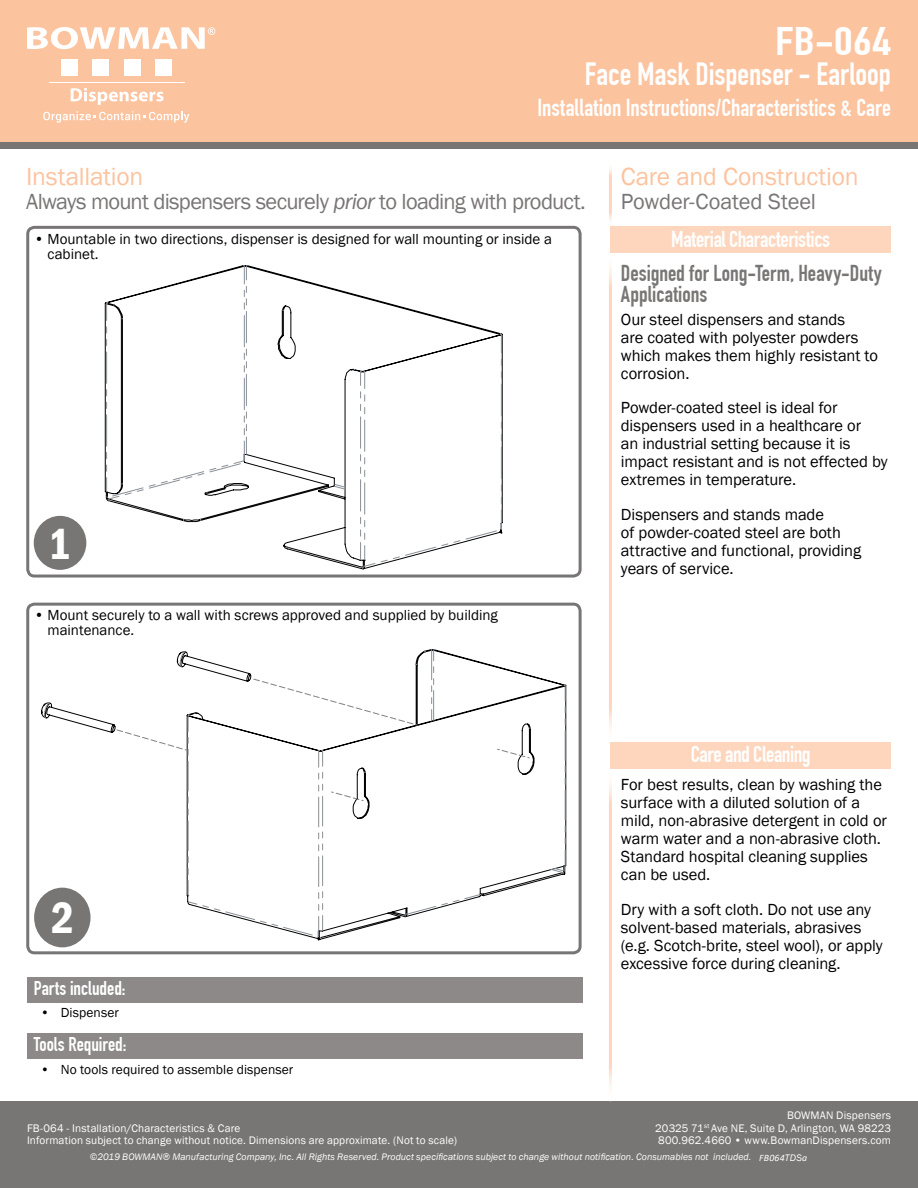
<style>
.page{position:relative;width:918px;height:1188px;background:#fff}
.page>*{position:absolute;margin:0;border:0;box-sizing:border-box;transform-origin:0 0}
.t1{font:600 condensed 45px "Franklin Gothic";color:#fff}
.t2{font:700 39px "DIN Condensed";color:#fff;scale:1.28 1}
.t3{font:700 31.5px "DIN Condensed";letter-spacing:-.005em;color:#fff}
.t4{font:25.5px "Franklin Gothic";letter-spacing:-.01em;color:#fcc39f}
.t5{font:700 24px "DIN Condensed";letter-spacing:.005em;color:#fff}
.t6{font:22.5px "Franklin Gothic";letter-spacing:-.03em;color:#787675}
.t7{font:700 22.5px/21px "DIN Condensed";color:#787675}
.t8{font:700 22.5px "DIN Condensed";letter-spacing:-.02em;color:#fff}
.t9{font:22.5px "Franklin Gothic";letter-spacing:-.01em;color:#787675}
.t10{font:700 19.5px "DIN Condensed";color:#fff}
.t11{font:16.5px/18px "Franklin Gothic";letter-spacing:-.005em;color:#000}
.t12{font:15px/15px "Franklin Gothic";color:#000}
.t13{font:13.5px "Franklin Gothic";letter-spacing:.005em;color:#000}
.t14{font:11.25px/12.8px "Franklin Gothic";letter-spacing:.01em;color:#fff;text-align:justify}
.t15{font:italic 9.75px "Franklin Gothic";letter-spacing:.005em;color:#fff}
.t16{font:italic 9.75px "Calibri";letter-spacing:.03em;color:#fff}
.s1{font-style:italic}
.s2{font-family:"Franklin Gothic"}
</style>
<div class="page">
<div style="left:0;top:0;width:918px;height:148px;background:#787675"></div>
<div style="left:0;top:1101px;width:918px;height:87px;background:#787675"></div>
<div style="left:0;top:0;width:918px;height:142px;background:#fcc39f"></div>
<div style="left:610px;top:226px;width:281px;height:27px;background:#fdd6bd"></div>
<div style="left:610px;top:742px;width:281px;height:28px;background:#fdd6bd"></div>
<div style="left:34px;top:888px;width:57px;height:59px;background:#787675;border-radius:50%"></div>
<div style="left:34px;top:516px;width:52px;height:54px;background:#787675;border-radius:50%"></div>
<div style="left:26px;top:226px;width:556px;height:352px;border:3px solid #777575;border-radius:7px"></div>
<div style="left:26px;top:603px;width:556px;height:351px;border:3px solid #777575;border-radius:7px"></div>
<svg style="left:27px;top:27px;width:188px;height:22px"></svg>
<div style="left:61px;top:60px;width:17px;height:16px;background:#fff"></div>
<div style="left:92px;top:60px;width:17px;height:16px;background:#fff"></div>
<div style="left:124px;top:60px;width:17px;height:16px;background:#fff"></div>
<div style="left:155px;top:60px;width:17px;height:16px;background:#fff"></div>
<hr style="left:49px;top:82px;width:135px;height:1px;background:#fff">
<svg style="left:71px;top:88px;width:93px;height:17px"></svg>
<svg style="left:43px;top:111px;width:146px;height:12px"></svg>
<svg style="left:317px;top:662px;width:249px;height:278px"></svg>
<svg style="left:551px;top:684px;width:15px;height:190px"></svg>
<svg style="left:497px;top:749px;width:32px;height:9px"></svg>
<svg style="left:41px;top:649px;width:440px;height:290px"></svg>
<svg style="left:104px;top:265px;width:399px;height:304px"></svg>
<svg style="left:354px;top:333px;width:148px;height:235px"></svg>
<svg style="left:333px;top:484px;width:13px;height:6px"></svg>
<svg style="left:106px;top:265px;width:141px;height:235px"></svg>
<div style="left:27px;top:977px;width:555px;height:26px;background:#8d8989"></div>
<div style="left:27px;top:1033px;width:555px;height:26px;background:#8d8989"></div>
<h2 class="t2" style="left:775px;top:18px;width:92px">FB-064</h2>
<h3 class="t3" style="left:585px;top:56px;width:308px">Face Mask Dispenser - Earloop</h3>
<h3 class="t5" style="left:537px;top:94px;width:355px">Installation Instructions/Characteristics &amp; Care</h3>
<h3 class="t4" style="left:26px;top:161px;width:119px">Installation</h3>
<h3 class="t6" style="left:26px;top:188px;width:561px">Always mount dispensers securely <span class="s1">prior</span> to loading with product.</h3>
<p class="t12" style="left:48px;top:232px;width:506px;text-indent:-14px">• Mountable in two directions, dispenser is designed for wall mounting or inside a cabinet.</p>
<h1 class="t1" style="left:48px;top:514px;width:24px">1</h1>
<p class="t12" style="left:48px;top:608px;width:452px;text-indent:-14px">• Mount securely to a wall with screws approved and supplied by building maintenance.</p>
<h3 class="t4" style="left:621px;top:161px;width:239px">Care and Construction</h3>
<h3 class="t9" style="left:621px;top:188px;width:197px">Powder-Coated Steel</h3>
<h3 class="t8" style="left:671px;top:226px;width:160px">Material Characteristics</h3>
<h3 class="t7" style="left:621px;top:263px;width:262px">Designed for Long-Term, Heavy-Duty<br>Applications</h3>
<p class="t11" style="left:621px;top:311px;width:259px">Our steel dispensers and stands<br>are coated with polyester powders which makes them highly resistant to corrosion.</p>
<p class="t11" style="left:621px;top:399px;width:268px">Powder-coated steel is ideal for dispensers used in a healthcare or<br>an industrial setting because it is impact resistant and is not effected by extremes in temperature.</p>
<p class="t11" style="left:621px;top:506px;width:242px">Dispensers and stands made<br>of powder-coated steel are both attractive and functional, providing years of service.</p>
<h1 class="t1" style="left:51px;top:888px;width:24px">2</h1>
<p class="t10" style="left:34px;top:977px;width:93px">Parts included:</p>
<p class="t13" style="left:40px;top:1004px;width:80px">• Dispenser</p>
<p class="t10" style="left:34px;top:1033px;width:94px">Tools Required:</p>
<p class="t13" style="left:40px;top:1061px;width:254px">• No tools required to assemble dispenser</p>
<h3 class="t8" style="left:691px;top:740px;width:121px">Care and Cleaning</h3>
<p class="t11" style="left:621px;top:776px;width:268px">For best results, clean by washing the surface with a diluted solution of a mild, non-abrasive detergent in cold or warm water and a non-abrasive cloth.<br>Standard hospital cleaning supplies can be used.</p>
<p class="t11" style="left:621px;top:901px;width:263px">Dry with a soft cloth. Do not use any solvent-based materials, abrasives (e.g. Scotch-brite, steel wool), or apply excessive force during cleaning.</p>
<p class="t14" style="left:655px;top:1109px;width:237px;text-indent:132px">BOWMAN Dispensers 20325 71<sup>st</sup> Ave NE, Suite D, Arlington, WA 98223<br>800.962.4660 • www.BowmanDispensers.com</p>
<p class="t15" style="left:90px;top:1151px;width:663px">©2019 BOWMAN® Manufacturing Company, Inc. All Rights Reserved. Product specifications subject to change without notification. Consumables not included.</p>
<p class="t14" style="left:27px;top:1122px;width:215px">FB-064 - Installation/Characteristics &amp; Care</p>
<p class="t14" style="left:27px;top:1134px;width:432px">Information subject to change without notice. Dimensions are approximate. (Not to scale)</p>
<p class="t16" style="left:759px;top:1151px;width:49px">FB064<span class="s2">TDS</span>a</p>
</div>
